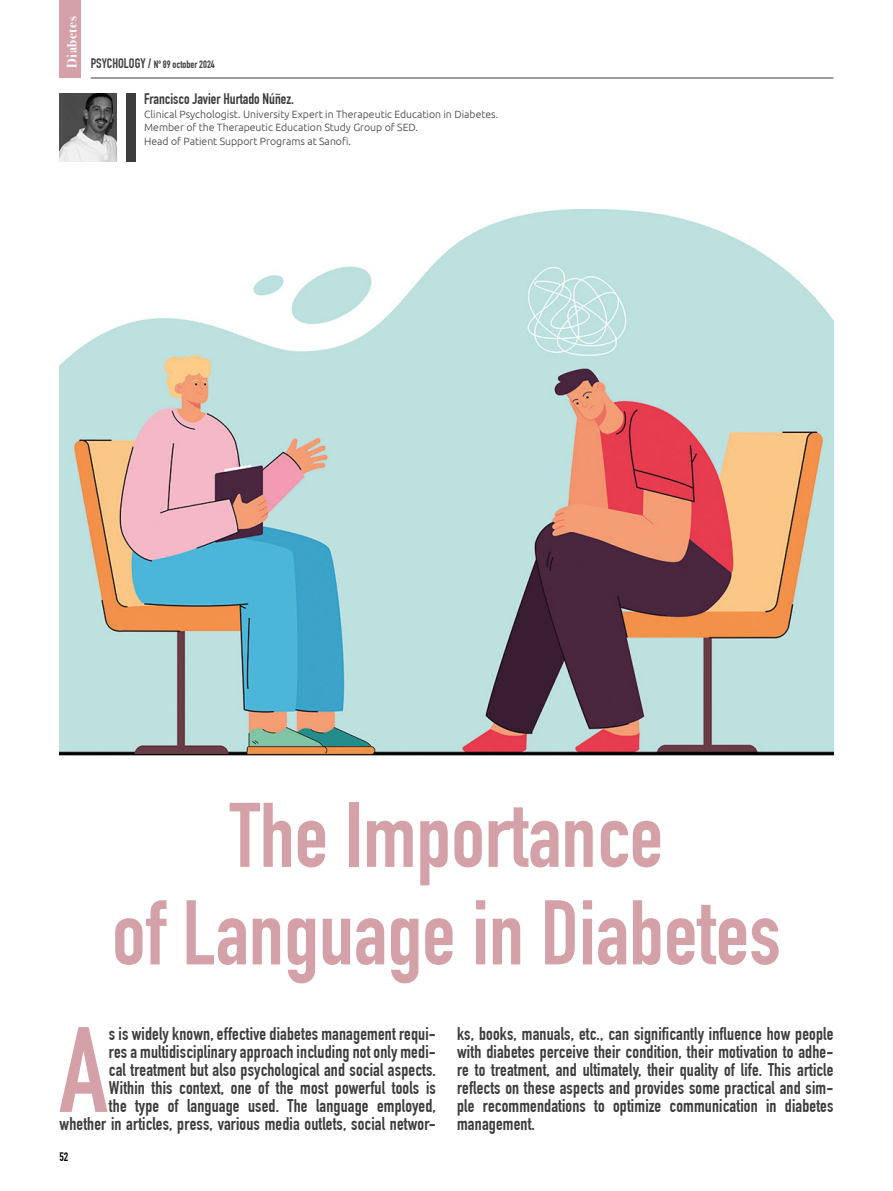
<style>
.page{position:relative;width:893px;height:1191px;background:#fff}
.page>*{position:absolute;margin:0;border:0;box-sizing:border-box;transform-origin:0 0}
.t1{font:119.1px "DIN Engschrift Std";color:#d3a1a7}
.t2{font:90px/97.5px "DIN Engschrift Std";color:#d3a1a7;text-align:center}
.t3{font:18px/18px "DIN Engschrift Std";letter-spacing:.01em;color:#3c3c3b;text-align:right}
.t4{font:15px "DIN Engschrift Std";color:#3c3c3b}
.t5{font:700 13.5px "Bodoni Svty Two ITCTT";letter-spacing:.04em;color:#fff}
.t6{font:12px "DIN Engschrift Std";color:#000}
.t7{font:300 10.5px/13.5px "Ubuntu";color:#3c3c3b}
.t8{font:10.5px "DIN Engschrift Std";color:#3c3c3b}
.s1{font-size:13.5px}
</style>
<div class="page">
<hr style="left:91px;top:78px;width:742px;height:1px;background:#3c3c3b">
<div style="left:60px;top:0;width:21px;height:78px;background:#d3a1a7"></div>
<img style="left:60px;top:94px;width:57px;height:68px">
<div style="left:126px;top:94px;width:9px;height:68px;background:#3c3c3b"></div>
<img style="left:60px;top:209px;width:773px;height:546px">
<p class="t5" style="left:61px;top:68px;width:53px;rotate:-90deg">Diabetes</p>
<p class="t8" style="left:91px;top:58px;width:126px"><span class="s1">PSYCHOLOGY /</span> Nº 89 october 2024</p>
<p class="t4" style="left:144px;top:90px;width:151px">Francisco Javier Hurtado Núñez.</p>
<p class="t7" style="left:144px;top:107px;width:356px">Clinical Psychologist. University Expert in Therapeutic Education in Diabetes.<br>Member of the Therapeutic Education Study Group of SED.<br>Head of Patient Support Programs at Sanofi.</p>
<h2 class="t2" style="left:112px;top:787px;width:670px">The Importance<br>of Language in Diabetes</h2>
<p class="t3" style="left:60px;top:1024px;width:378px">s is widely known, effective diabetes management requi-<br>res a multidisciplinary approach including not only medi-<br>cal treatment but also psychological and social aspects.<br>Within this context, one of the most powerful tools is<br>the type of language used. The language employed, whether in articles, press, various media outlets, social networ-</p>
<p class="t3" style="left:457px;top:1024px;width:378px;text-align:justify">ks, books, manuals, etc., can significantly influence how people with diabetes perceive their condition, their motivation to adhe&shy;re to treatment, and ultimately, their quality of life. This article reflects on these aspects and provides some practical and sim&shy;ple recommendations to optimize communication in diabetes management.</p>
<h1 class="t1" style="left:59px;top:1000px;width:50px">A</h1>
<p class="t6" style="left:60px;top:1149px;width:10px">52</p>
</div>
